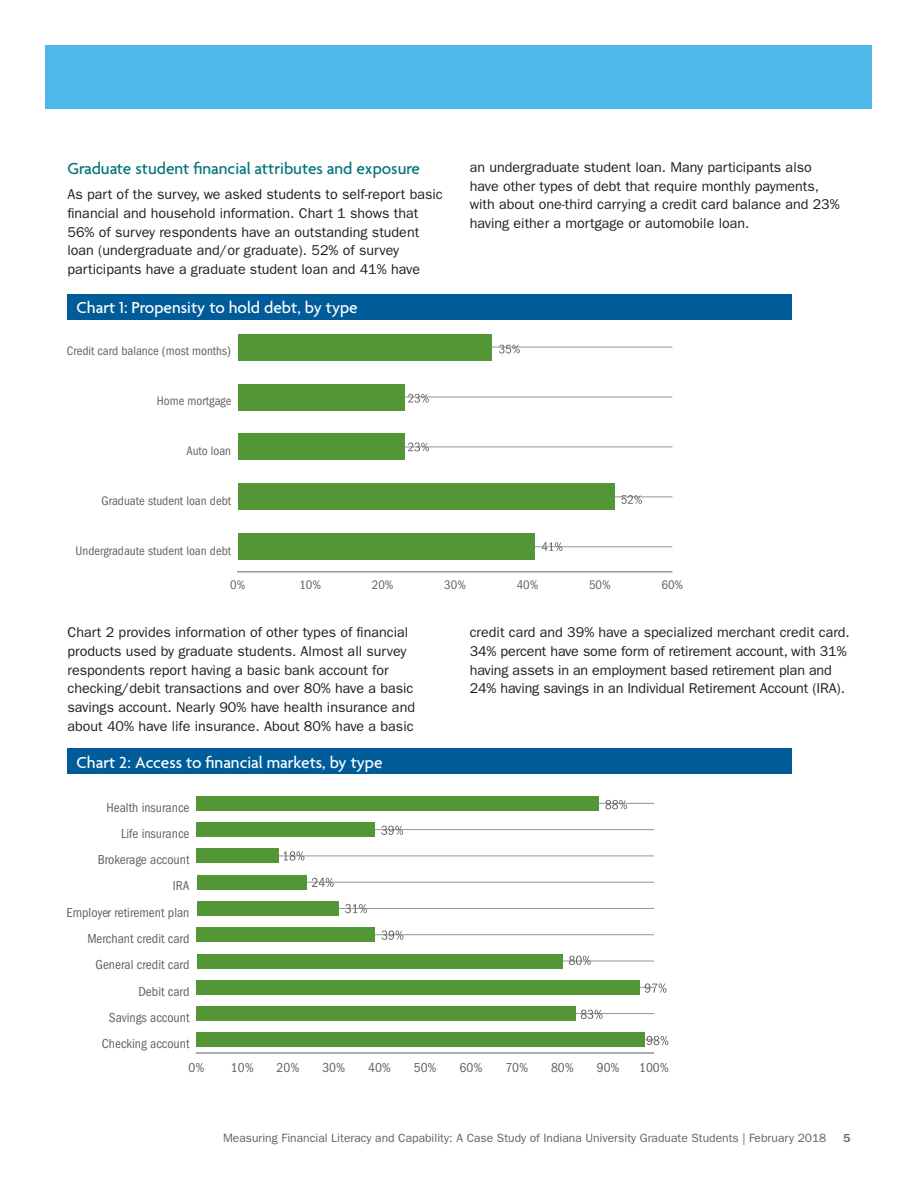
<style>
.page{position:relative;width:918px;height:1188px;background:#fff}
.page>*{position:absolute;margin:0;border:0;box-sizing:border-box;transform-origin:0 0}
._12B_Table_Header_Re{font:500 17.25px "Agenda";color:#fff}
._4A_Body_Subhead__A{font:500 17.25px "Agenda";color:#00747a}
._5A_Body_Text__FG_9{font:14.25px/18.8px "ITC Franklin Gothic Std";color:#231f20}
.t1{font:condensed 13.5px "ITC Franklin Gothic Std";color:#636366}
.t2{font:condensed 12.9px "ITC Franklin Gothic Std";color:#636366}
.t3{font:12px "ITC Franklin Gothic Std";color:#636366}
.t4{font:500 12px "ITC Franklin Gothic Std";color:#636366}
</style>
<div class="page">
<div style="left:46px;top:46px;width:826px;height:63px;background:#4eb9e9"></div>
<div style="left:68px;top:294px;width:724px;height:26px;background:#005c98"></div>
<div style="left:68px;top:748px;width:724px;height:26px;background:#005c98"></div>
<hr style="left:238px;top:547px;width:434px;height:1px;background:#939598">
<hr style="left:238px;top:497px;width:434px;height:1px;background:#939598">
<hr style="left:238px;top:447px;width:434px;height:1px;background:#939598">
<hr style="left:238px;top:397px;width:434px;height:1px;background:#939598">
<hr style="left:238px;top:347px;width:434px;height:1px;background:#939598">
<div style="left:238px;top:334px;width:253px;height:27px;background:#529635"></div>
<div style="left:238px;top:384px;width:166px;height:26px;background:#529635"></div>
<div style="left:238px;top:433px;width:166px;height:27px;background:#529635"></div>
<div style="left:238px;top:483px;width:376px;height:27px;background:#529635"></div>
<div style="left:238px;top:533px;width:297px;height:27px;background:#529635"></div>
<hr style="left:237px;top:571px;width:435px;height:1px;background:#939598">
<svg style="left:499px;top:345px;width:21px;height:9px"></svg>
<svg style="left:621px;top:495px;width:21px;height:9px"></svg>
<svg style="left:408px;top:394px;width:21px;height:9px"></svg>
<svg style="left:408px;top:443px;width:21px;height:8px"></svg>
<svg style="left:542px;top:542px;width:21px;height:9px"></svg>
<hr style="left:197px;top:1040px;width:457px;height:1px;background:#939598">
<hr style="left:197px;top:1013px;width:457px;height:1px;background:#939598">
<hr style="left:197px;top:987px;width:457px;height:1px;background:#939598">
<hr style="left:197px;top:961px;width:457px;height:1px;background:#939598">
<hr style="left:197px;top:934px;width:457px;height:1px;background:#939598">
<hr style="left:197px;top:908px;width:457px;height:1px;background:#939598">
<hr style="left:197px;top:882px;width:457px;height:1px;background:#939598">
<hr style="left:197px;top:856px;width:457px;height:1px;background:#939598">
<hr style="left:197px;top:829px;width:457px;height:1px;background:#939598">
<hr style="left:197px;top:803px;width:457px;height:1px;background:#939598">
<div style="left:197px;top:796px;width:402px;height:14px;background:#529635"></div>
<div style="left:197px;top:823px;width:178px;height:14px;background:#529635"></div>
<div style="left:197px;top:849px;width:82px;height:14px;background:#529635"></div>
<div style="left:197px;top:875px;width:109px;height:14px;background:#529635"></div>
<div style="left:197px;top:901px;width:141px;height:15px;background:#529635"></div>
<div style="left:197px;top:928px;width:178px;height:14px;background:#529635"></div>
<div style="left:197px;top:954px;width:366px;height:14px;background:#529635"></div>
<div style="left:197px;top:980px;width:443px;height:14px;background:#529635"></div>
<div style="left:197px;top:1006px;width:379px;height:15px;background:#529635"></div>
<div style="left:197px;top:1033px;width:448px;height:14px;background:#529635"></div>
<hr style="left:196px;top:1052px;width:458px;height:2px;background:#939598">
<svg style="left:605px;top:800px;width:22px;height:9px"></svg>
<svg style="left:381px;top:826px;width:22px;height:9px"></svg>
<svg style="left:569px;top:956px;width:22px;height:9px"></svg>
<svg style="left:284px;top:851px;width:20px;height:10px"></svg>
<svg style="left:312px;top:878px;width:22px;height:9px"></svg>
<svg style="left:345px;top:904px;width:22px;height:9px"></svg>
<svg style="left:382px;top:930px;width:21px;height:10px"></svg>
<svg style="left:645px;top:983px;width:21px;height:10px"></svg>
<svg style="left:581px;top:1010px;width:22px;height:9px"></svg>
<svg style="left:647px;top:1036px;width:21px;height:9px"></svg>
<p class="_4A_Body_Subhead__A" style="left:68px;top:160px;width:354px">Graduate student financial attributes and exposure</p>
<p class="_5A_Body_Text__FG_9" style="left:68px;top:185px;width:377px">As part of the survey, we asked students to self-report basic financial and household information. Chart 1 shows that 56% of survey respondents have an outstanding student loan (undergraduate and/or graduate). 52% of survey participants have a graduate student loan and 41% have</p>
<p class="_12B_Table_Header_Re" style="left:76px;top:298px;width:283px">Chart 1: Propensity to hold debt, by type</p>
<p class="t2" style="left:67px;top:343px;width:166px">Credit card balance (most months)</p>
<p class="t2" style="left:157px;top:393px;width:76px">Home mortgage</p>
<p class="t2" style="left:186px;top:443px;width:46px">Auto loan</p>
<p class="t2" style="left:102px;top:493px;width:131px">Graduate student loan debt</p>
<p class="t2" style="left:76px;top:543px;width:157px">Undergradaute student loan debt</p>
<p class="_5A_Body_Text__FG_9" style="left:470px;top:158px;width:372px">an undergraduate student loan. Many participants also have other types of debt that require monthly payments, with about one-third carrying a credit card balance and 23% having either a mortgage or automobile loan.</p>
<p class="t2" style="left:230px;top:578px;width:17px">0%</p>
<p class="t2" style="left:299px;top:578px;width:23px">10%</p>
<p class="t2" style="left:372px;top:578px;width:23px">20%</p>
<p class="t2" style="left:444px;top:578px;width:23px">30%</p>
<p class="t2" style="left:517px;top:578px;width:23px">40%</p>
<p class="t2" style="left:589px;top:578px;width:23px">50%</p>
<p class="t2" style="left:662px;top:578px;width:23px">60%</p>
<p class="_5A_Body_Text__FG_9" style="left:68px;top:623px;width:349px">Chart 2 provides information of other types of financial products used by graduate students. Almost all survey respondents report having a basic bank account for checking/debit transactions and over 80% have a basic savings account. Nearly 90% have health insurance and about 40% have life insurance. About 80% have a basic</p>
<p class="_5A_Body_Text__FG_9" style="left:470px;top:623px;width:382px">credit card and 39% have a specialized merchant credit card.<br>34% percent have some form of retirement account, with 31% having assets in an employment based retirement plan and 24% having savings in an Individual Retirement Account (IRA).</p>
<p class="_12B_Table_Header_Re" style="left:76px;top:753px;width:308px">Chart 2: Access to financial markets, by type</p>
<p class="t1" style="left:106px;top:800px;width:85px">Health insurance</p>
<p class="t1" style="left:121px;top:826px;width:70px">Life insurance</p>
<p class="t1" style="left:98px;top:852px;width:93px">Brokerage account</p>
<p class="t1" style="left:173px;top:878px;width:18px">IRA</p>
<p class="t1" style="left:67px;top:905px;width:124px">Employer retirement plan</p>
<p class="t1" style="left:87px;top:931px;width:104px">Merchant credit card</p>
<p class="t1" style="left:95px;top:957px;width:96px">General credit card</p>
<p class="t1" style="left:138px;top:984px;width:53px">Debit card</p>
<p class="t1" style="left:109px;top:1010px;width:82px">Savings account</p>
<p class="t1" style="left:102px;top:1036px;width:89px">Checking account</p>
<p class="t1" style="left:189px;top:1060px;width:18px">0%</p>
<p class="t1" style="left:231px;top:1060px;width:24px">10%</p>
<p class="t1" style="left:277px;top:1060px;width:24px">20%</p>
<p class="t1" style="left:322px;top:1060px;width:24px">30%</p>
<p class="t1" style="left:368px;top:1060px;width:24px">40%</p>
<p class="t1" style="left:414px;top:1060px;width:24px">50%</p>
<p class="t1" style="left:460px;top:1060px;width:24px">60%</p>
<p class="t1" style="left:505px;top:1060px;width:24px">70%</p>
<p class="t1" style="left:551px;top:1060px;width:24px">80%</p>
<p class="t1" style="left:597px;top:1060px;width:24px">90%</p>
<p class="t1" style="left:639px;top:1060px;width:31px">100%</p>
<p class="t3" style="left:223px;top:1131px;width:605px">Measuring Financial Literacy and Capability: A Case Study of Indiana University Graduate Students | February 2018</p>
<p class="t4" style="left:843px;top:1131px;width:9px">5</p>
</div>
